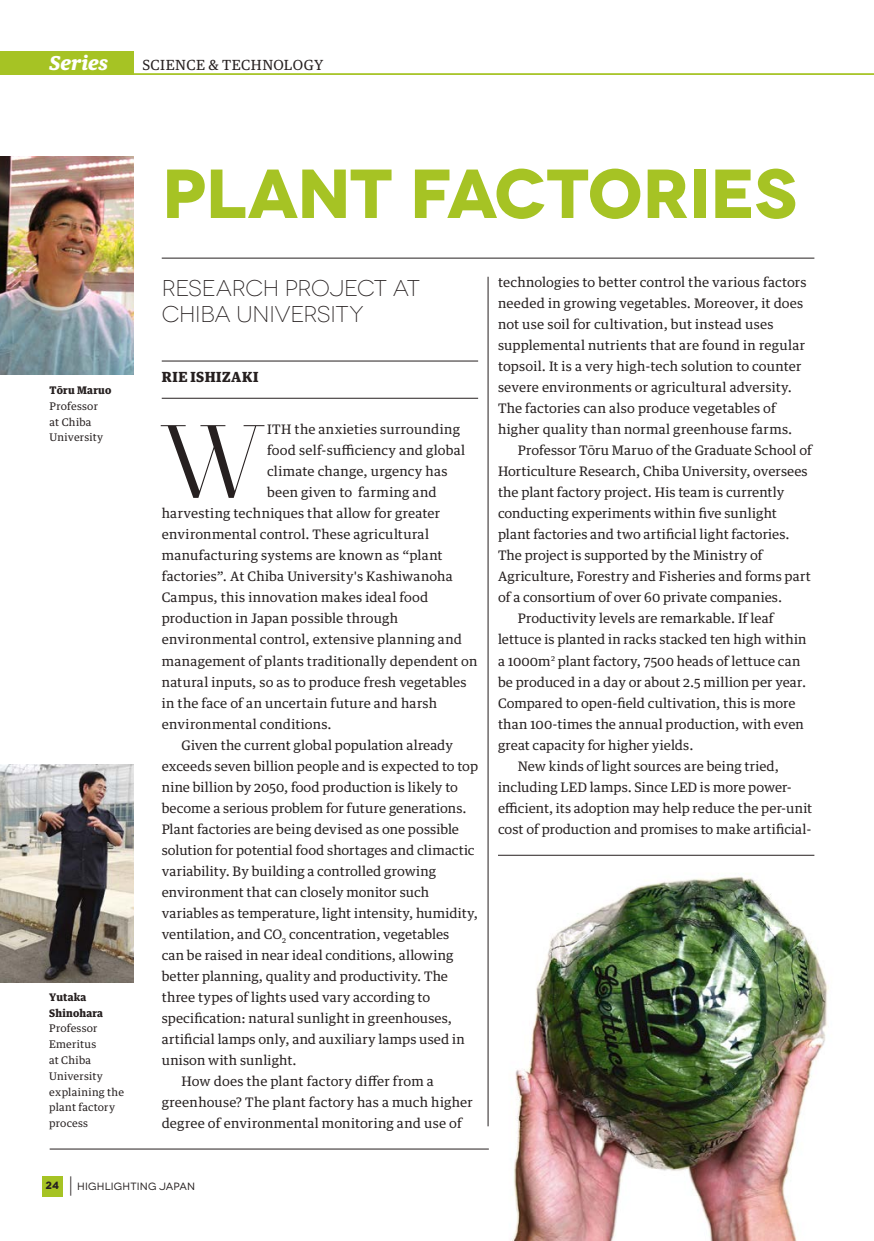
<style>
.page{position:relative;width:874px;height:1241px;background:#fff}
.page>*{position:absolute;margin:0;border:0;box-sizing:border-box;transform-origin:0 0}
.t1{font:300 103.08px "Prumo Display";color:#262020}
.A2_Heading_smaller{font:700 69.12px "Novecentowide";letter-spacing:-.015em;color:#a6c324}
.A2_subhead_smaller{font:300 22.75px/26.2px "Novecentowide";letter-spacing:-.015em;color:#262020}
.t2{font:italic 900 19.25px "Guardian Text Egyp";letter-spacing:.005em;color:#fff}
.t3{font:14px "Guardian Text Egyp";letter-spacing:.03em;color:#262020}
.A4_Byline{font:900 14px "Guardian Text Egyp";letter-spacing:.04em;color:#262020}
.t4{font:13.12px/21px "Guardian Text Egyp";letter-spacing:.005em;color:#262020}
.t5{font:13.12px "Guardian Text Egyp";letter-spacing:.03em;color:#262020}
.A6_caption{font:10.5px/15.8px "Guardian Text Egyp";letter-spacing:.02em;color:#262020}
.t6{font:900 10.5px/15.8px "Guardian Text Egyp";letter-spacing:.025em;color:#262020}
.t7{font:10.5px "Novecentowide";letter-spacing:.02em;color:#262020}
.t8{font:700 10.5px "Novecentowide";color:#262020}
</style>
<div class="page">
<img style="left:457px;top:848px;width:372px;height:392px">
<hr style="left:487px;top:277px;width:1px;height:849px;background:#262020">
<hr style="left:162px;top:258px;width:652px;height:1px;background:#262020">
<hr style="left:50px;top:1148px;width:438px;height:1px;background:#262020">
<hr style="left:497px;top:854px;width:317px;height:1px;background:#262020">
<div style="left:42px;top:1175px;width:21px;height:21px;background:#a6c324"></div>
<hr style="left:123px;top:73px;width:750px;height:2px;background:#a6c324">
<div style="left:0;top:52px;width:133px;height:23px;background:#a6c324"></div>
<hr style="left:162px;top:361px;width:316px;height:1px;background:#262020">
<hr style="left:162px;top:398px;width:316px;height:1px;background:#262020">
<img style="left:0;top:764px;width:133px;height:217px">
<img style="left:0;top:157px;width:133px;height:217px">
<h3 class="t2" style="left:50px;top:47px;width:60px">Series</h3>
<p class="t3" style="left:142px;top:53px;width:182px">SCIENCE &amp; TECHNOLOGY</p>
<p class="t6" style="left:50px;top:381px;width:63px">Tōru Maruo</p>
<p class="A6_caption" style="left:50px;top:397px;width:55px">Professor at Chiba<br>University</p>
<p class="t6" style="left:49px;top:988px;width:55px">Yutaka<br>Shinohara</p>
<p class="A6_caption" style="left:49px;top:1019px;width:76px">Professor<br>Emeritus<br>at Chiba<br>University explaining the plant factory process</p>
<p class="A2_Heading_smaller" style="left:162px;top:150px;width:636px">PLANT FACTORIES</p>
<p class="A2_subhead_smaller" style="left:162px;top:275px;width:260px">RESEARCH PROJECT AT<br>CHIBA UNIVERSITY</p>
<p class="A4_Byline" style="left:162px;top:365px;width:98px">RIE ISHIZAKI</p>
<p class="t1" style="left:162px;top:401px;width:104px">W</p>
<p class="t5" style="left:267px;top:418px;width:194px">ITH the anxieties surrounding</p>
<p class="t4" style="left:267px;top:439px;width:200px">food self-sufficiency and global</p>
<p class="t4" style="left:267px;top:460px;width:182px">climate change, urgency has</p>
<p class="t4" style="left:267px;top:481px;width:171px">been given to farming and</p>
<p class="t4" style="left:162px;top:502px;width:280px">harvesting techniques that allow for greater</p>
<p class="t4" style="left:162px;top:523px;width:269px">environmental control. These agricultural</p>
<p class="t4" style="left:162px;top:544px;width:282px">manufacturing systems are known as “plant</p>
<p class="t4" style="left:162px;top:565px;width:292px">factories”. At Chiba University's Kashiwanoha</p>
<p class="t4" style="left:162px;top:586px;width:268px">Campus, this innovation makes ideal food</p>
<p class="t4" style="left:162px;top:607px;width:238px">production in Japan possible through</p>
<p class="t4" style="left:162px;top:628px;width:301px">environmental control, extensive planning and</p>
<p class="t4" style="left:162px;top:649px;width:317px">management of plants traditionally dependent on</p>
<p class="t4" style="left:162px;top:670px;width:306px">natural inputs, so as to produce fresh vegetables</p>
<p class="t4" style="left:162px;top:691px;width:277px">in the face of an uncertain future and harsh</p>
<p class="t4" style="left:162px;top:712px;width:171px">environmental conditions.</p>
<p class="t4" style="left:162px;top:733px;width:318px;text-indent:20px">Given the current global population already exceeds seven billion people and is expected to top nine billion by 2050, food production is likely to become a serious problem for future generations.<br>Plant factories are being devised as one possible solution for potential food shortages and climactic variability. By building a controlled growing environment that can closely monitor such variables as temperature, light intensity, humidity, ventilation, and CO<sub>2</sub> concentration, vegetables<br>can be raised in near ideal conditions, allowing better planning, quality and productivity. The three types of lights used vary according to specification: natural sunlight in greenhouses, artificial lamps only, and auxiliary lamps used in unison with sunlight.</p>
<p class="t4" style="left:162px;top:1069px;width:312px;text-indent:20px">How does the plant factory differ from a greenhouse? The plant factory has a much higher degree of environmental monitoring and use of</p>
<p class="t4" style="left:497px;top:271px;width:310px">technologies to better control the various factors needed in growing vegetables. Moreover, it does not use soil for cultivation, but instead uses supplemental nutrients that are found in regular topsoil. It is a very high-tech solution to counter severe environments or agricultural adversity.<br>The factories can also produce vegetables of higher quality than normal greenhouse farms.</p>
<p class="t4" style="left:497px;top:439px;width:315px;text-indent:20px">Professor Tōru Maruo of the Graduate School of Horticulture Research, Chiba University, oversees the plant factory project. His team is currently conducting experiments within five sunlight plant factories and two artificial light factories.<br>The project is supported by the Ministry of Agriculture, Forestry and Fisheries and forms part of a consortium of over 60 private companies.</p>
<p class="t4" style="left:497px;top:607px;width:310px;text-indent:20px">Productivity levels are remarkable. If leaf lettuce is planted in racks stacked ten high within a 1000m<sup>2</sup> plant factory, 7500 heads of lettuce can be produced in a day or about 2.5 million per year.<br>Compared to open-field cultivation, this is more than 100-times the annual production, with even great capacity for higher yields.</p>
<p class="t4" style="left:497px;top:754px;width:315px;text-indent:20px">New kinds of light sources are being tried, including LED lamps. Since LED is more power&shy;efficient, its adoption may help reduce the per-unit cost of production and promises to make artificial-</p>
<h3 class="A2_subhead_smaller" style="left:68px;top:1173px;width:7px">|</h3>
<p class="t8" style="left:46px;top:1178px;width:15px">24</p>
<p class="t7" style="left:77px;top:1179px;width:119px">HIGHLIGHTING JAPAN</p>
</div>
